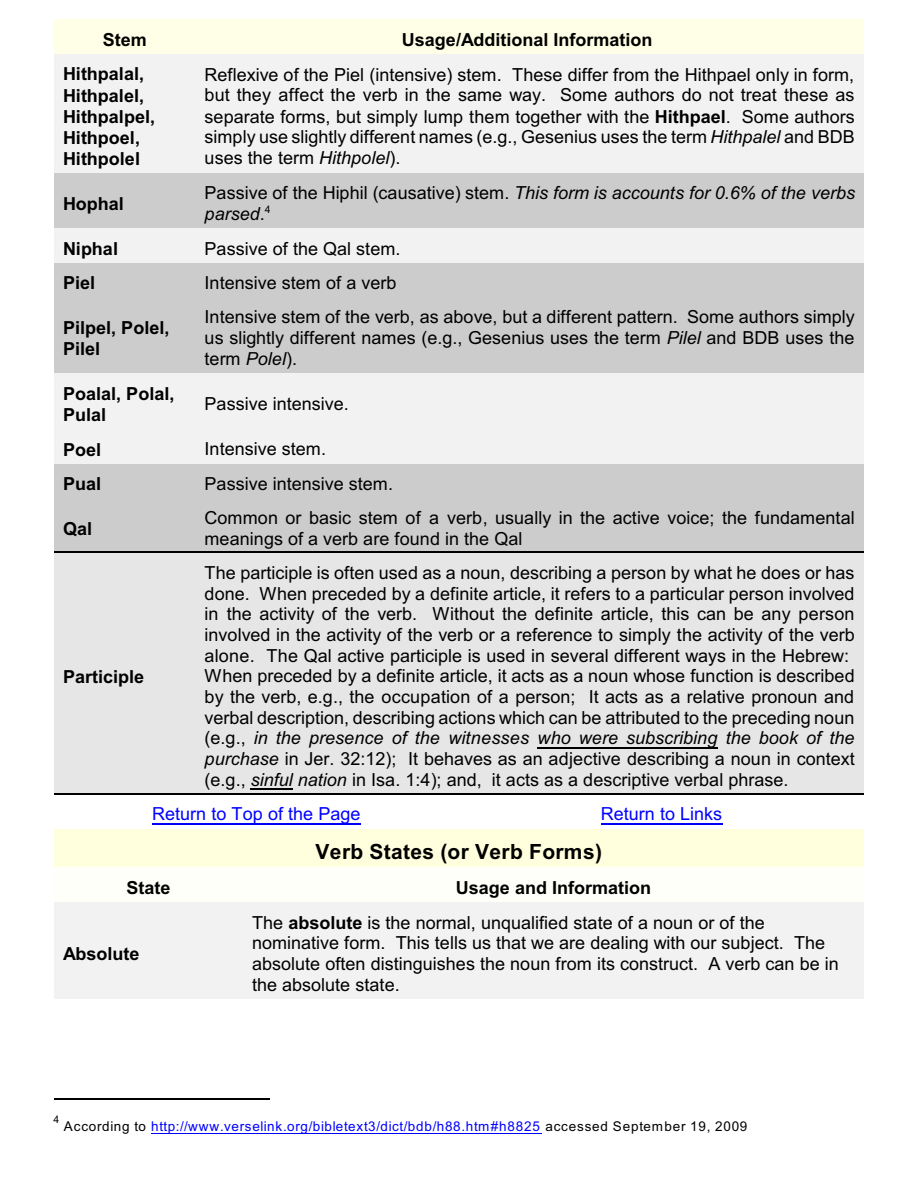
<style>
.page{position:relative;width:918px;height:1188px;background:#fff}
.page>*{position:absolute;margin:0;border:0;box-sizing:border-box;transform-origin:0 0}
.t1{font:700 21px "Arial";letter-spacing:.02em;color:#000}
.t2{font:18px/20.7px "Arial";color:#000}
.t3{font:700 18px/21.3px "Arial";color:#000}
.t4{font:italic 18px/20.9px "Arial";color:#000}
.t5{font:18px "Arial";color:#00f}
.t6{font:13.5px "Arial";letter-spacing:.055em;color:#00f}
.t7{font:10.5px "Arial";color:#000}
.s1{font-weight:700}
.s2{font-style:italic}
.s3{font-style:normal}
.s4{color:#000}
</style>
<div class="page">
<div style="left:54px;top:19px;width:142px;height:35px;background:#ffffe8"></div>
<div style="left:196px;top:19px;width:668px;height:35px;background:#ffffe8"></div>
<div style="left:54px;top:54px;width:142px;height:119px;background:#f2f2f2"></div>
<div style="left:196px;top:54px;width:668px;height:119px;background:#f2f2f2"></div>
<div style="left:54px;top:174px;width:142px;height:54px;background:#ccc"></div>
<div style="left:196px;top:174px;width:668px;height:54px;background:#ccc"></div>
<div style="left:54px;top:229px;width:142px;height:34px;background:#f2f2f2"></div>
<div style="left:196px;top:229px;width:668px;height:34px;background:#f2f2f2"></div>
<div style="left:54px;top:263px;width:142px;height:35px;background:#ccc"></div>
<div style="left:196px;top:263px;width:668px;height:35px;background:#ccc"></div>
<div style="left:54px;top:298px;width:142px;height:75px;background:#ccc"></div>
<div style="left:196px;top:298px;width:668px;height:75px;background:#ccc"></div>
<div style="left:54px;top:374px;width:142px;height:55px;background:#f2f2f2"></div>
<div style="left:196px;top:374px;width:668px;height:55px;background:#f2f2f2"></div>
<div style="left:54px;top:429px;width:142px;height:35px;background:#f2f2f2"></div>
<div style="left:196px;top:429px;width:668px;height:35px;background:#f2f2f2"></div>
<div style="left:54px;top:464px;width:142px;height:34px;background:#ccc"></div>
<div style="left:196px;top:464px;width:668px;height:34px;background:#ccc"></div>
<div style="left:54px;top:498px;width:142px;height:55px;background:#ccc"></div>
<hr style="left:54px;top:552px;width:142px;height:1px;background:#000">
<div style="left:196px;top:498px;width:668px;height:55px;background:#ccc"></div>
<hr style="left:196px;top:552px;width:668px;height:1px;background:#000">
<div style="left:54px;top:553px;width:142px;height:242px;background:#e6e6e6"></div>
<hr style="left:54px;top:793px;width:142px;height:2px;background:#000">
<div style="left:196px;top:553px;width:668px;height:242px;background:#e6e6e6"></div>
<hr style="left:196px;top:793px;width:668px;height:2px;background:#000">
<div style="left:54px;top:829px;width:810px;height:39px;background:#ffffde"></div>
<div style="left:54px;top:868px;width:189px;height:34px;background:#fffffa"></div>
<div style="left:243px;top:868px;width:621px;height:34px;background:#fffffa"></div>
<div style="left:54px;top:902px;width:189px;height:97px;background:#f2f2f2"></div>
<div style="left:243px;top:902px;width:621px;height:97px;background:#f2f2f2"></div>
<hr style="left:538px;top:747px;width:180px;height:1px;background:#000">
<hr style="left:251px;top:789px;width:42px;height:1px;background:#000">
<hr style="left:152px;top:823px;width:209px;height:1px;background:#00f">
<hr style="left:601px;top:823px;width:121px;height:1px;background:#00f">
<hr style="left:54px;top:1098px;width:216px;height:1px;background:#000">
<hr style="left:151px;top:1133px;width:390px;height:1px;background:#00f">
<p class="t3" style="left:103px;top:30px;width:46px">Stem</p>
<p class="t3" style="left:402px;top:30px;width:252px">Usage/Additional Information</p>
<p class="t3" style="left:63px;top:65px;width:94px">Hithpalal,<br>Hithpalel,<br>Hithpalpel,<br>Hithpoel,<br>Hithpolel</p>
<p class="t2" style="left:205px;top:66px;width:652px;text-align:justify">Reflexive of the Piel (intensive) stem. These differ from the Hithpael only in form, but they affect the verb in the same way. Some authors do not treat these as separate forms, but simply lump them together with the <span class="s1">Hithpael</span>. Some authors simply use slightly different names (e.g., Gesenius uses the term <span class="s2">Hithpalel</span> and BDB uses the term <span class="s2">Hithpolel</span>).</p>
<p class="t3" style="left:63px;top:195px;width:63px">Hophal</p>
<p class="t4" style="left:205px;top:184px;width:652px"><span class="s3">Passive of the Hiphil (causative) stem.</span> This form is accounts for 0.6% of the verbs parsed<span class="s3">.</span><sup>4</sup></p>
<p class="t3" style="left:63px;top:240px;width:57px">Niphal</p>
<p class="t2" style="left:205px;top:240px;width:197px">Passive of the Qal stem.</p>
<p class="t3" style="left:63px;top:274px;width:34px">Piel</p>
<p class="t2" style="left:205px;top:274px;width:193px">Intensive stem of a verb</p>
<p class="t3" style="left:63px;top:319px;width:108px">Pilpel, Polel,<br>Pilel</p>
<p class="t2" style="left:205px;top:308px;width:652px;text-align:justify">Intensive stem of the verb, as above, but a different pattern. Some authors simply us slightly different names (e.g., Gesenius uses the term <span class="s2">Pilel</span> and BDB uses the term <span class="s2">Polel</span>).</p>
<p class="t3" style="left:63px;top:384px;width:113px">Poalal, Polal,<br>Pulal</p>
<p class="t2" style="left:205px;top:395px;width:146px">Passive intensive.</p>
<p class="t3" style="left:63px;top:440px;width:40px">Poel</p>
<p class="t2" style="left:205px;top:440px;width:123px">Intensive stem.</p>
<p class="t3" style="left:63px;top:475px;width:40px">Pual</p>
<p class="t2" style="left:205px;top:475px;width:190px">Passive intensive stem.</p>
<p class="t3" style="left:63px;top:519px;width:31px">Qal</p>
<p class="t2" style="left:205px;top:509px;width:652px">Common or basic stem of a verb, usually in the active voice; the fundamental meanings of a verb are found in the Qal</p>
<p class="t2" style="left:205px;top:564px;width:652px">The participle is often used as a noun, describing a person by what he does or has done. When preceded by a definite article, it refers to a particular person involved in the activity of the verb. Without the definite article, this can be any person involved in the activity of the verb or a reference to simply the activity of the verb alone. The Qal active participle is used in several different ways in the Hebrew:<br>When preceded by a definite article, it acts as a noun whose function is described by the verb, e.g., the occupation of a person; It acts as a relative pronoun and verbal description, describing actions which can be attributed to the preceding noun (e.g., <span class="s2">in the presence of the witnesses who were subscribing the book of the purchase</span> in Jer. 32:12); It behaves as an adjective describing a noun in context (e.g., <span class="s2">sinful nation</span> in Isa. 1:4); and, it acts as a descriptive verbal phrase.</p>
<p class="t5" style="left:152px;top:807px;width:210px">Return to Top of the Page</p>
<p class="t5" style="left:601px;top:807px;width:123px">Return to Links</p>
<p class="t1" style="left:316px;top:843px;width:288px">Verb States (or Verb Forms)</p>
<p class="t3" style="left:127px;top:879px;width:46px">State</p>
<p class="t3" style="left:456px;top:879px;width:197px">Usage and Information</p>
<p class="t3" style="left:63px;top:668px;width:83px">Participle</p>
<p class="t3" style="left:63px;top:944px;width:78px">Absolute</p>
<p class="t2" style="left:252px;top:914px;width:588px">The <span class="s1">absolute</span> is the normal, unqualified state of a noun or of the nominative form. This tells us that we are dealing with our subject. The absolute often distinguishes the noun from its construct. A verb can be in the absolute state.</p>
<p class="t7" style="left:54px;top:1116px;width:7px">4</p>
<p class="t6" style="left:64px;top:1121px;width:685px"><span class="s4">According to</span> http://www.verselink.org/bibletext3/dict/bdb/h88.htm#h8825 <span class="s4">accessed September 19, 2009</span></p>
</div>
